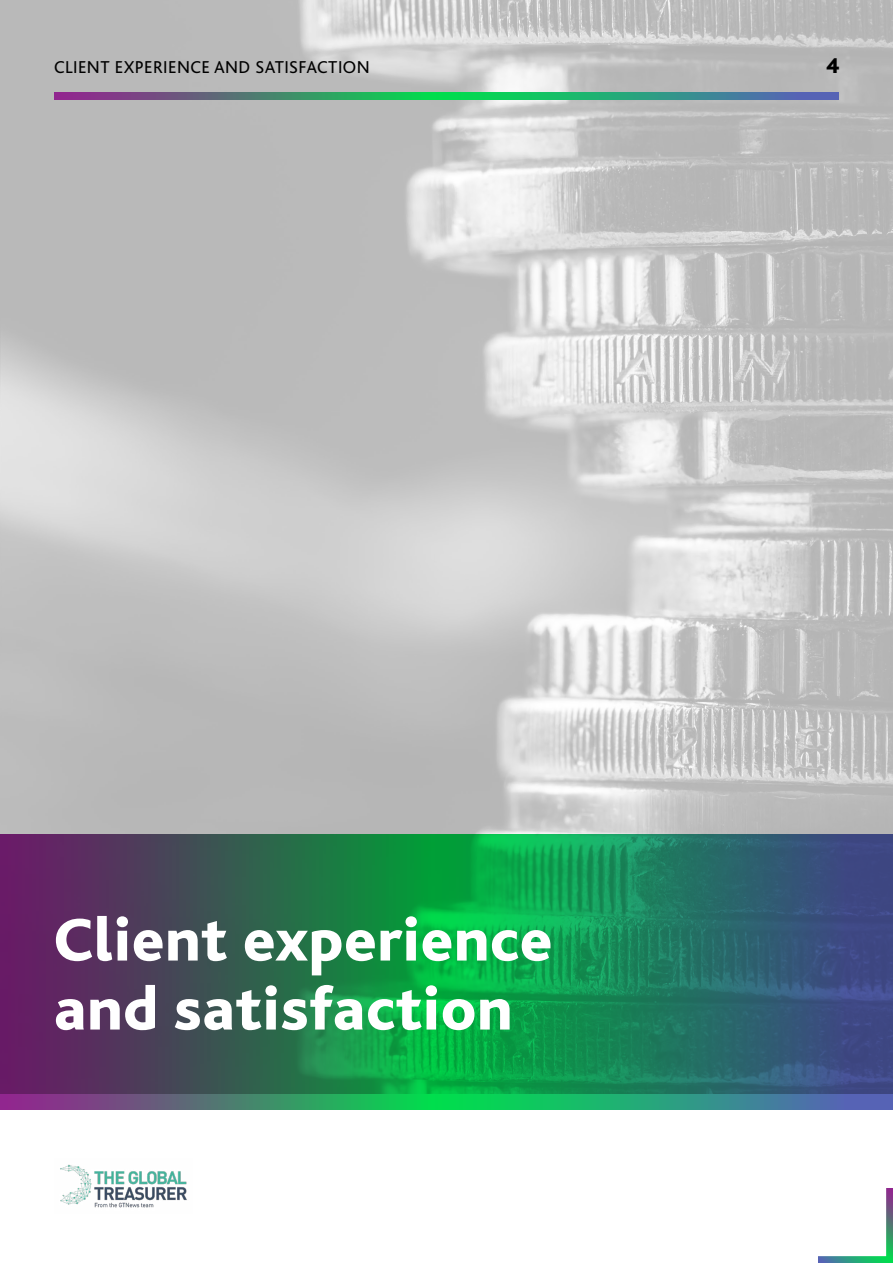
<style>
.page{position:relative;width:893px;height:1263px;background:#fff}
.page>*{position:absolute;margin:0;border:0;box-sizing:border-box;transform-origin:0 0}
.t1{font:800 63px/69px "Bliss";letter-spacing:.01em;color:#fff}
.t2{font:800 22.5px "Bliss";color:#000}
.t3{font:18px "Bliss";letter-spacing:.025em;color:#000}
</style>
<div class="page">
<img style="left:0;top:0;width:893px;height:834px">
<svg style="left:0;top:834px;width:893px;height:276px;background:#2d6f5c"></svg>
<svg style="left:54px;top:92px;width:785px;height:8px;background:#3c8d78"></svg>
<svg style="left:818px;top:1188px;width:75px;height:75px"></svg>
<img style="left:60px;top:1164px;width:127px;height:44px">
<p class="t3" style="left:54px;top:58px;width:317px">CLIENT EXPERIENCE AND SATISFACTION</p>
<p class="t2" style="left:826px;top:54px;width:14px">4</p>
<p class="t1" style="left:54px;top:907px;width:500px">Client experience and satisfaction</p>
</div>
